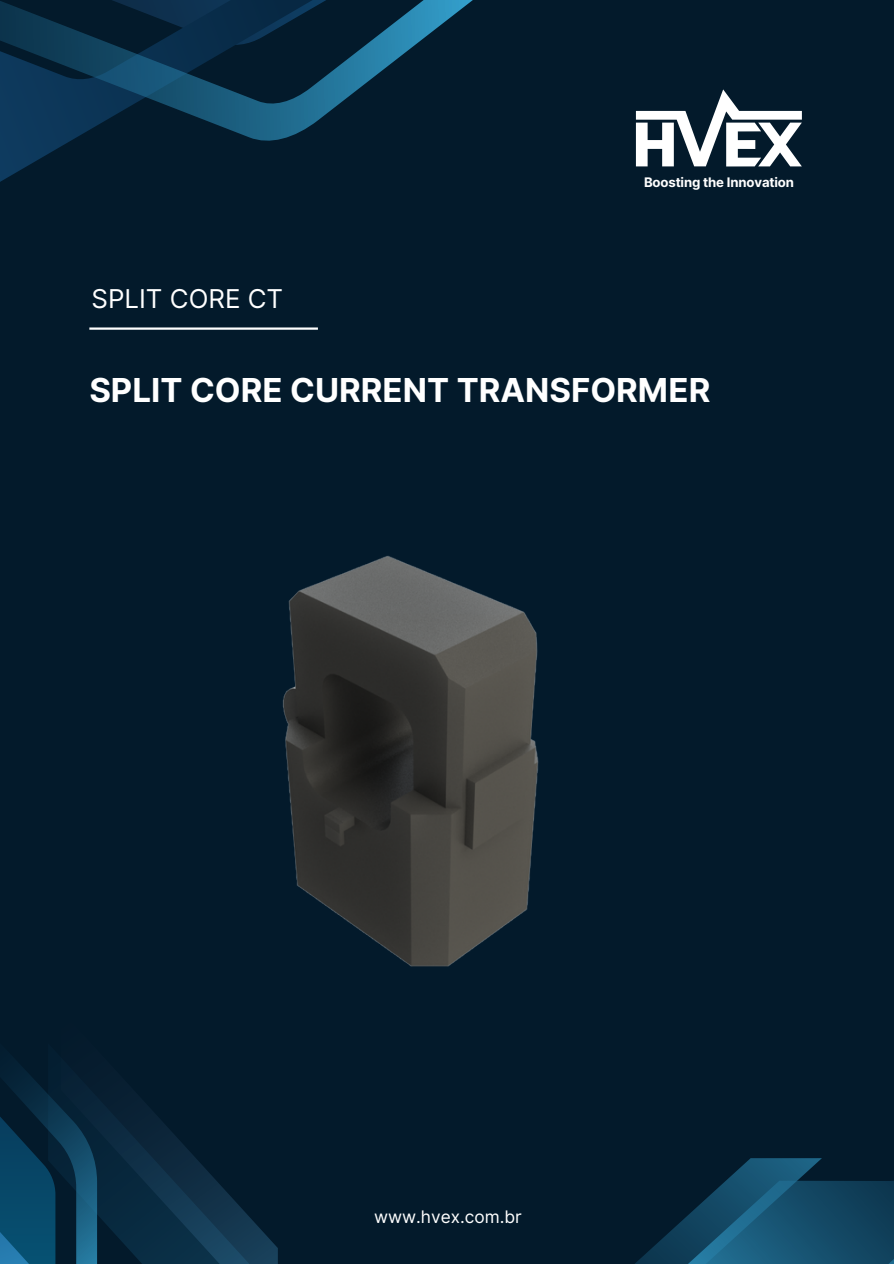
<style>
.page{position:relative;width:894px;height:1264px;background:#fff}
.page>*{position:absolute;margin:0;border:0;box-sizing:border-box;transform-origin:0 0}
.t1{font:700 33px "Inter";color:#fff}
.t2{font:25.95px "Inter";color:#fff}
.t3{font:17.25px "Inter";color:#fff}
.t4{font:700 13.2px "Inter";letter-spacing:-.01em;color:#fff}
</style>
<div class="page">
<div style="left:0;top:0;width:893px;height:1263px;background:#031a2b"></div>
<svg style="left:0;top:0;width:473px;height:330px"></svg>
<svg style="left:97px;top:1133px;width:181px;height:130px"></svg>
<svg style="left:0;top:1066px;width:97px;height:197px"></svg>
<svg style="left:635px;top:89px;width:166px;height:77px"></svg>
<svg style="left:636px;top:1158px;width:257px;height:105px"></svg>
<img style="left:76px;top:556px;width:463px;height:577px">
<h2 class="t2" style="left:91px;top:283px;width:193px">SPLIT CORE CT</h2>
<p class="t4" style="left:643px;top:174px;width:151px">Boosting the Innovation</p>
<p class="t1" style="left:89px;top:370px;width:622px">SPLIT CORE CURRENT TRANSFORMER</p>
<p class="t3" style="left:374px;top:1206px;width:149px">www.hvex.com.br</p>
</div>
